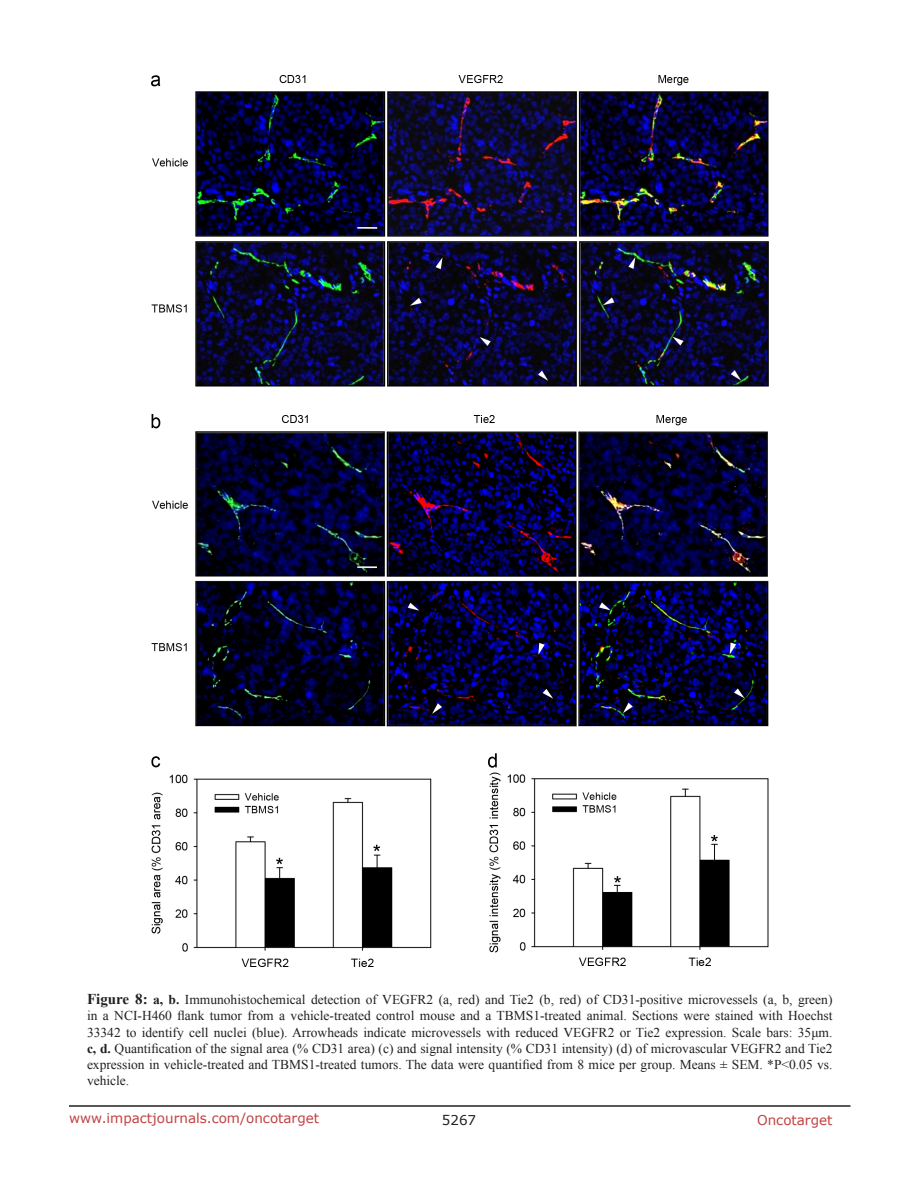
<style>
.page{position:relative;width:918px;height:1188px;background:#fff}
.page>*{position:absolute;margin:0;border:0;box-sizing:border-box;transform-origin:0 0}
.figuretext{font:13.5px/16.2px "Times New Roman";color:#231f20;text-align:justify}
.t1{font:13.5px "Verdana";color:#c24141}
.t2{font:13.5px "Verdana";color:#231f20}
.s1{font-weight:700;font-size:15px}
.s2{font-weight:700}
</style>
<div class="page">
<hr style="left:69px;top:1105px;width:781px;height:2px;background:#231f20">
<img style="left:151px;top:76px;width:617px;height:891px">
<p class="figuretext" style="left:87px;top:991px;width:747px"><span class="s1">Figure 8:</span> <span class="s2">a, b.</span> Immunohistochemical detection of VEGFR2 (a, red) and Tie2 (b, red) of CD31-positive microvessels (a, b, green) in a NCI-H460 flank tumor from a vehicle-treated control mouse and a TBMS1-treated animal. Sections were stained with Hoechst 33342 to identify cell nuclei (blue). Arrowheads indicate microvessels with reduced VEGFR2 or Tie2 expression. Scale bars: 35μm. <span class="s2">c, d.</span> Quantification of the signal area (% CD31 area) (c) and signal intensity (% CD31 intensity) (d) of microvascular VEGFR2 and Tie2 expression in vehicle-treated and TBMS1-treated tumors. The data were quantified from 8 mice per group. Means ± SEM. *P&lt;0.05 vs. vehicle.</p>
<p class="t1" style="left:69px;top:1109px;width:252px">www.impactjournals.com/oncotarget</p>
<p class="t2" style="left:442px;top:1111px;width:36px">5267</p>
<p class="t1" style="left:757px;top:1111px;width:77px">Oncotarget</p>
</div>
